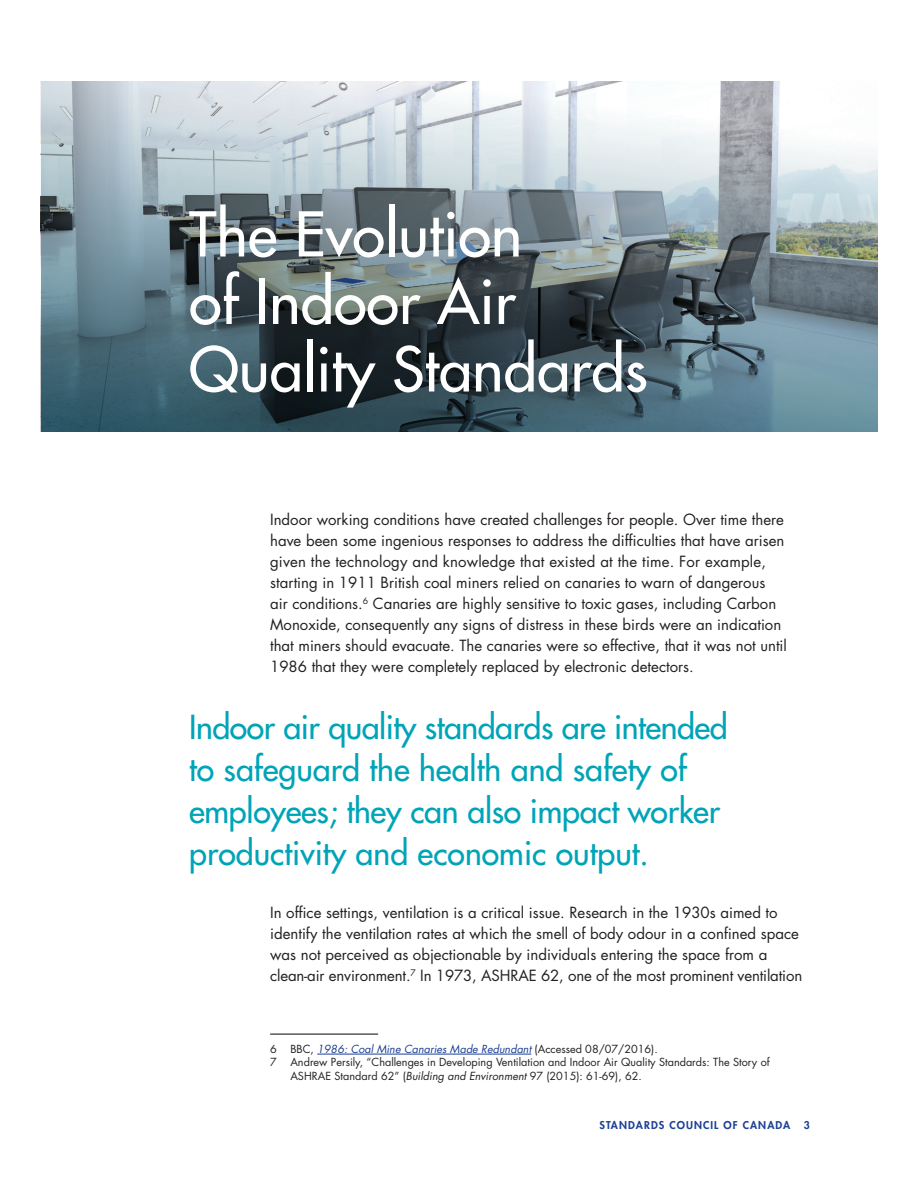
<style>
.page{position:relative;width:918px;height:1188px;background:#fff}
.page>*{position:absolute;margin:0;border:0;box-sizing:border-box;transform-origin:0 0}
.heading{font:500 60px/67.5px "Futura Std";color:#fff}
.pull_quote{font:500 32.25px/42px "Futura Std";letter-spacing:-.01em;color:#00a4b7}
.body{font:15px/21px "Futura Std";color:#231f20}
.footnote{font:10.8px/13.5px "Futura Std";color:#231f20}
.footnote-2{font:italic 10.8px "Futura Std";color:#1b3f94}
.t1{font:800 10.5px "Futura Std";letter-spacing:.1em;color:#1b3f94}
.s1{font-style:normal;color:#231f20}
.s2{font-style:italic}
</style>
<div class="page">
<svg style="left:41px;top:81px;width:837px;height:351px;background:#7d8e95"></svg>
<hr style="left:270px;top:1034px;width:108px;height:1px;background:#231f20">
<hr style="left:317px;top:1054px;width:214px;height:1px;background:#1b3f94">
<p class="heading" style="left:189px;top:201px;width:460px">The Evolution<br>of Indoor Air<br>Quality Standards</p>
<p class="body" style="left:270px;top:510px;width:518px">Indoor working conditions have created challenges for people. Over time there have been some ingenious responses to address the difficulties that have arisen given the technology and knowledge that existed at the time. For example, starting in 1911 British coal miners relied on canaries to warn of dangerous<br>air conditions.<sup>6</sup> Canaries are highly sensitive to toxic gases, including Carbon Monoxide, consequently any signs of distress in these birds were an indication that miners should evacuate. The canaries were so effective, that it was not until 1986 that they were completely replaced by electronic detectors.</p>
<p class="pull_quote" style="left:189px;top:707px;width:540px">Indoor air quality standards are intended to safeguard the health and safety of employees; they can also impact worker productivity and economic output.</p>
<p class="body" style="left:270px;top:903px;width:534px">In office settings, ventilation is a critical issue. Research in the 1930s aimed to identify the ventilation rates at which the smell of body odour in a confined space was not perceived as objectionable by individuals entering the space from a clean‑air environment.<sup>7</sup> In 1973, ASHRAE 62, one of the most prominent ventilation</p>
<p class="footnote-2" style="left:270px;top:1042px;width:389px"><span class="s1">6 BBC,</span> 1986: Coal Mine Canaries Made Redundant <span class="s1">(Accessed 08/07/2016).</span></p>
<p class="footnote" style="left:290px;top:1056px;width:481px;text-indent:-20px">7 Andrew Persily, “Challenges in Developing Ventilation and Indoor Air Quality Standards: The Story of<br>ASHRAE Standard 62” (<span class="s2">Building and Environment</span> 97 (2015): 61-69), 62.</p>
<p class="t1" style="left:599px;top:1119px;width:192px">STANDARDS COUNCIL OF CANADA</p>
<p class="t1" style="left:804px;top:1119px;width:8px">3</p>
</div>
